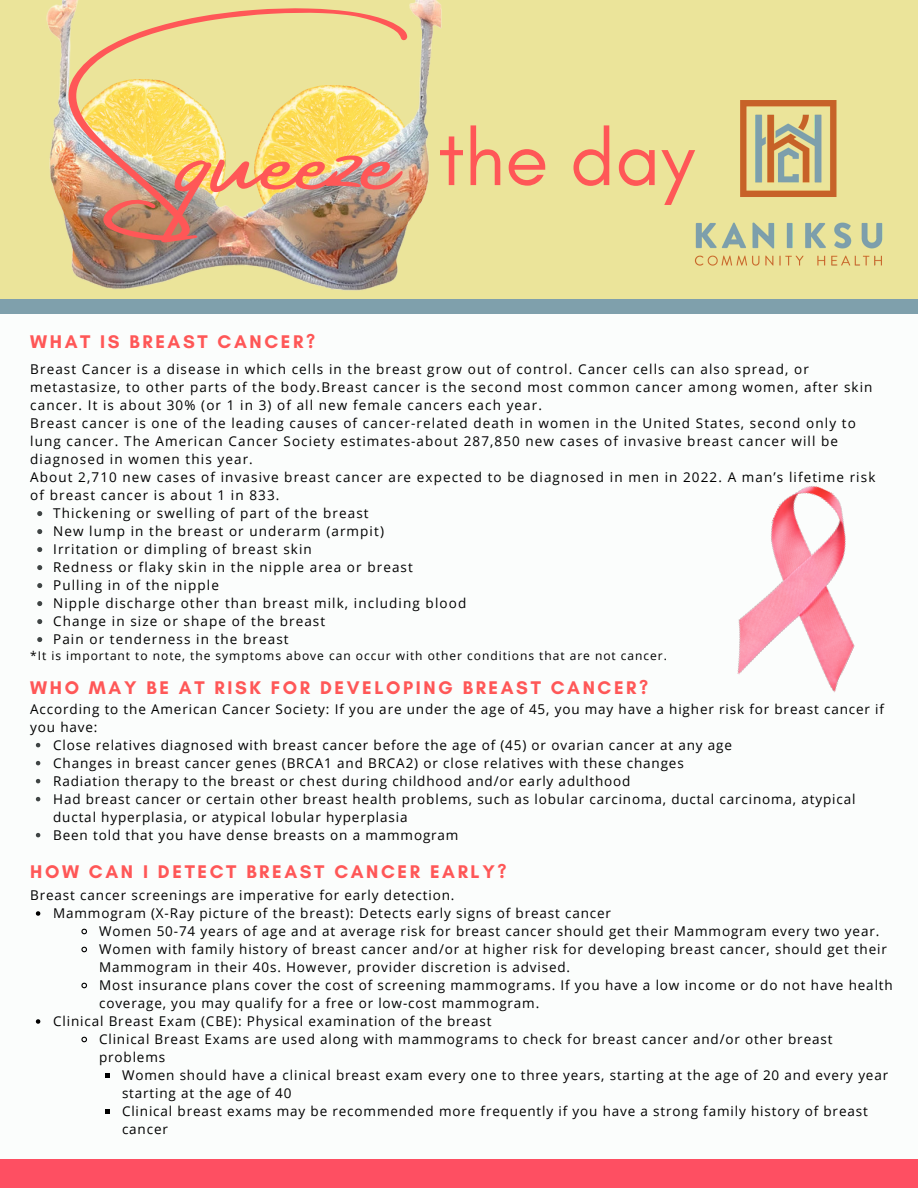
<style>
.page{position:relative;width:918px;height:1188px;background:#fbfdfc}
.page>*{position:absolute;margin:0;border:0;box-sizing:border-box;transform-origin:0 0}
.t1{font:123.3px "Amsterdam Four";color:#ff5757}
.t2{font:79.5px "Glacial Indifference";color:#ff5757}
.t3{font:700 18.75px "Glacial Indifference";letter-spacing:.14em;color:#ff5757}
.t4{font:13.5px/18px "Open Sans";letter-spacing:.065em;color:#000}
.t5{font:12px "Open Sans";letter-spacing:.08em;color:#000}
</style>
<div class="page">
<div style="left:0;top:299px;width:918px;height:15px;background:#7fa0ac"></div>
<div style="left:0;top:0;width:918px;height:299px;background:#ebe49a"></div>
<img style="left:694px;top:100px;width:188px;height:166px">
<div style="left:0;top:1159px;width:918px;height:29px;background:#fe4f62"></div>
<img style="left:737px;top:486px;width:118px;height:206px">
<img style="left:46px;top:0;width:396px;height:291px">
<svg style="left:37px;top:511px;width:5px;height:5px"></svg>
<svg style="left:37px;top:529px;width:5px;height:5px"></svg>
<svg style="left:37px;top:547px;width:5px;height:5px"></svg>
<svg style="left:37px;top:565px;width:5px;height:5px"></svg>
<svg style="left:37px;top:583px;width:5px;height:5px"></svg>
<svg style="left:37px;top:601px;width:5px;height:5px"></svg>
<svg style="left:37px;top:619px;width:5px;height:5px"></svg>
<svg style="left:37px;top:637px;width:5px;height:5px"></svg>
<svg style="left:36px;top:743px;width:4px;height:4px"></svg>
<svg style="left:36px;top:761px;width:4px;height:4px"></svg>
<svg style="left:36px;top:779px;width:4px;height:4px"></svg>
<svg style="left:36px;top:797px;width:4px;height:4px"></svg>
<svg style="left:36px;top:833px;width:4px;height:4px"></svg>
<svg style="left:36px;top:911px;width:4px;height:5px"></svg>
<svg style="left:81px;top:928px;width:6px;height:7px"></svg>
<svg style="left:81px;top:946px;width:6px;height:7px"></svg>
<svg style="left:81px;top:982px;width:6px;height:7px"></svg>
<svg style="left:36px;top:1019px;width:4px;height:5px"></svg>
<svg style="left:81px;top:1036px;width:6px;height:7px"></svg>
<svg style="left:106px;top:1073px;width:4px;height:5px"></svg>
<svg style="left:106px;top:1109px;width:4px;height:5px"></svg>
<p class="t1" style="left:92px;top:88px;width:343px">Squeeze</p>
<p class="t2" style="left:438px;top:110px;width:258px">the day</p>
<p class="t3" style="left:30px;top:330px;width:286px">WHAT IS BREAST CANCER?</p>
<p class="t4" style="left:30px;top:360px;width:844px">Breast Cancer is a disease in which cells in the breast grow out of control. Cancer cells can also spread, or metastasize, to other parts of the body.Breast cancer is the second most common cancer among women, after skin cancer. It is about 30% (or 1 in 3) of all new female cancers each year.</p>
<p class="t4" style="left:30px;top:414px;width:827px">Breast cancer is one of the leading causes of cancer-related death in women in the United States, second only to lung cancer. The American Cancer Society estimates-about 287,850 new cases of invasive breast cancer will be diagnosed in women this year.</p>
<p class="t4" style="left:30px;top:468px;width:847px">About 2,710 new cases of invasive breast cancer are expected to be diagnosed in men in 2022. A man’s lifetime risk of breast cancer is about 1 in 833.</p>
<p class="t4" style="left:53px;top:504px;width:317px">Thickening or swelling of part of the breast</p>
<p class="t4" style="left:53px;top:522px;width:332px">New lump in the breast or underarm (armpit)</p>
<p class="t4" style="left:53px;top:540px;width:260px">Irritation or dimpling of breast skin</p>
<p class="t4" style="left:53px;top:558px;width:361px">Redness or flaky skin in the nipple area or breast</p>
<p class="t4" style="left:53px;top:576px;width:167px">Pulling in of the nipple</p>
<p class="t4" style="left:53px;top:594px;width:415px">Nipple discharge other than breast milk, including blood</p>
<p class="t4" style="left:53px;top:612px;width:274px">Change in size or shape of the breast</p>
<p class="t4" style="left:53px;top:630px;width:237px">Pain or tenderness in the breast</p>
<p class="t5" style="left:30px;top:647px;width:638px">*It is important to note, the symptoms above can occur with other conditions that are not cancer.</p>
<p class="t3" style="left:30px;top:676px;width:620px">WHO MAY BE AT RISK FOR DEVELOPING BREAST CANCER?</p>
<p class="t4" style="left:30px;top:699px;width:855px">According to the American Cancer Society: If you are under the age of 45, you may have a higher risk for breast cancer if you have:</p>
<p class="t4" style="left:53px;top:735px;width:680px">Close relatives diagnosed with breast cancer before the age of (45) or ovarian cancer at any age</p>
<p class="t4" style="left:53px;top:753px;width:632px">Changes in breast cancer genes (BRCA1 and BRCA2) or close relatives with these changes</p>
<p class="t4" style="left:53px;top:771px;width:579px">Radiation therapy to the breast or chest during childhood and/or early adulthood</p>
<p class="t4" style="left:53px;top:789px;width:804px">Had breast cancer or certain other breast health problems, such as lobular carcinoma, ductal carcinoma, atypical ductal hyperplasia, or atypical lobular hyperplasia</p>
<p class="t4" style="left:53px;top:825px;width:407px">Been told that you have dense breasts on a mammogram</p>
<p class="t3" style="left:30px;top:860px;width:478px">HOW CAN I DETECT BREAST CANCER EARLY?</p>
<p class="t4" style="left:30px;top:886px;width:426px">Breast cancer screenings are imperative for early detection.</p>
<p class="t4" style="left:53px;top:904px;width:559px">Mammogram (X-Ray picture of the breast): Detects early signs of breast cancer</p>
<p class="t4" style="left:99px;top:922px;width:782px">Women 50-74 years of age and at average risk for breast cancer should get their Mammogram every two year.</p>
<p class="t4" style="left:99px;top:940px;width:789px">Women with family history of breast cancer and/or at higher risk for developing breast cancer, should get their<br>Mammogram in their 40s. However, provider discretion is advised.</p>
<p class="t4" style="left:99px;top:976px;width:795px">Most insurance plans cover the cost of screening mammograms. If you have a low income or do not have health coverage, you may qualify for a free or low-cost mammogram.</p>
<p class="t4" style="left:53px;top:1012px;width:440px">Clinical Breast Exam (CBE): Physical examination of the breast</p>
<p class="t4" style="left:99px;top:1030px;width:735px">Clinical Breast Exams are used along with mammograms to check for breast cancer and/or other breast problems</p>
<p class="t4" style="left:122px;top:1066px;width:768px">Women should have a clinical breast exam every one to three years, starting at the age of 20 and every year starting at the age of 40</p>
<p class="t4" style="left:122px;top:1102px;width:747px">Clinical breast exams may be recommended more frequently if you have a strong family history of breast cancer</p>
</div>
